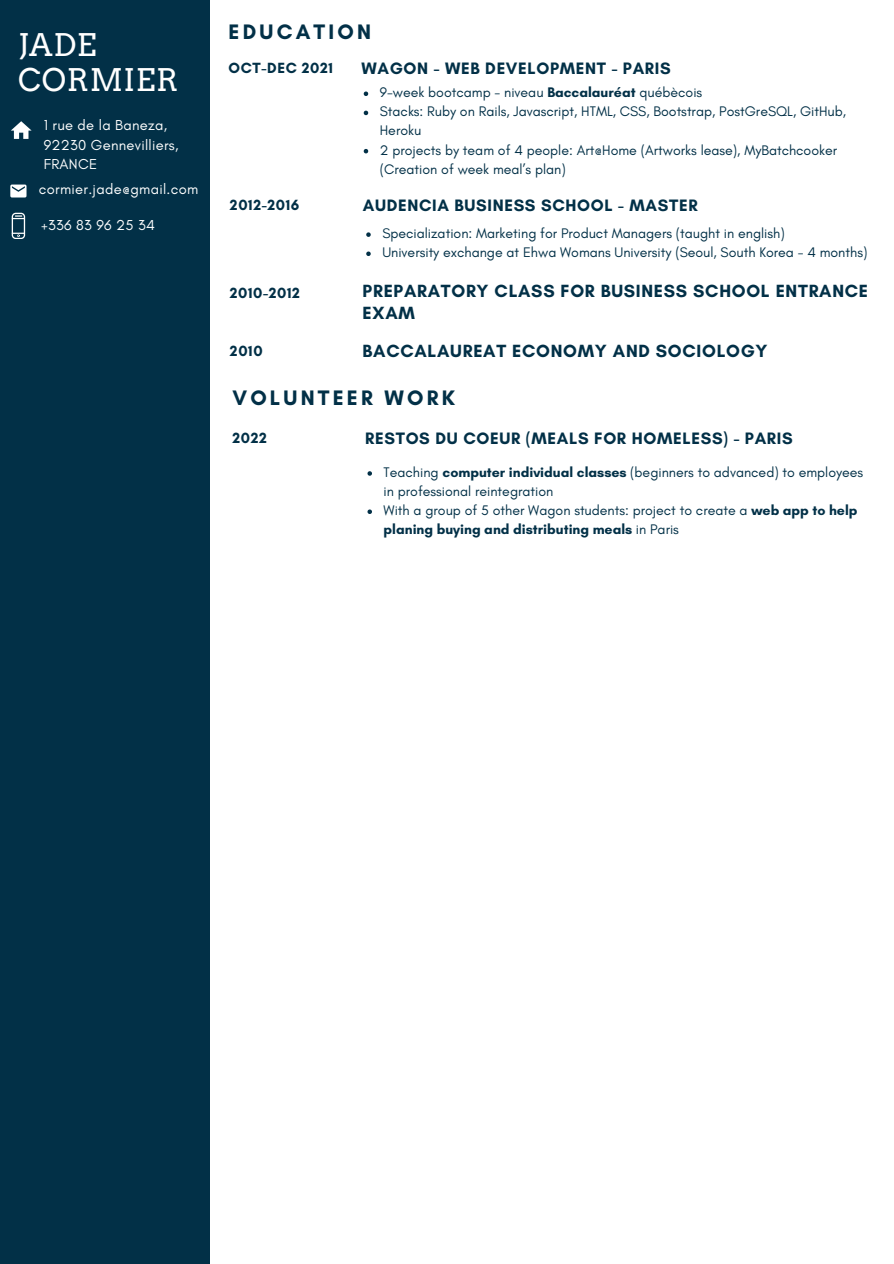
<style>
.page{position:relative;width:894px;height:1264px;background:#fff}
.page>*{position:absolute;margin:0;border:0;box-sizing:border-box;transform-origin:0 0}
.t1{font:31.2px/34.8px "Arvo";letter-spacing:.02em;color:#fff}
.t2{font:700 21.3px "Glacial Indifference";letter-spacing:.15em;color:#023047}
.t3{font:700 18px/22.5px "Glacial Indifference";letter-spacing:.04em;color:#023047}
.t4{font:700 16.8px "Glacial Indifference";letter-spacing:.04em;color:#023047}
.t5{font:700 15px "Glacial Indifference";letter-spacing:.04em;color:#023047}
.t6{font:14.7px "Glacial Indifference";letter-spacing:.02em;color:#fff}
.t7{font:14.1px/19.2px "Glacial Indifference";color:#023047}
.s1{font-weight:700}
</style>
<div class="page">
<div style="left:0;top:0;width:210px;height:1263px;background:#023047"></div>
<svg style="left:363px;top:91px;width:5px;height:5px"></svg>
<svg style="left:363px;top:111px;width:5px;height:4px"></svg>
<svg style="left:363px;top:149px;width:5px;height:4px"></svg>
<svg style="left:366px;top:232px;width:4px;height:5px"></svg>
<svg style="left:366px;top:251px;width:4px;height:5px"></svg>
<svg style="left:12px;top:213px;width:13px;height:26px"></svg>
<svg style="left:10px;top:184px;width:17px;height:13px"></svg>
<svg style="left:11px;top:121px;width:21px;height:18px"></svg>
<svg style="left:367px;top:471px;width:5px;height:5px"></svg>
<svg style="left:367px;top:509px;width:5px;height:5px"></svg>
<h3 class="t1" style="left:18px;top:28px;width:161px">JADE<br>CORMIER</h3>
<h4 class="t6" style="left:44px;top:116px;width:125px">1 rue de la Baneza,</h4>
<p class="t6" style="left:44px;top:136px;width:136px">92230 Gennevilliers,</p>
<p class="t6" style="left:44px;top:155px;width:55px">FRANCE</p>
<h3 class="t6" style="left:39px;top:180px;width:161px">cormier.jade@gmail.com</h3>
<p class="t6" style="left:41px;top:216px;width:115px">+336 83 96 25 34</p>
<h1 class="t2" style="left:228px;top:19px;width:144px">EDUCATION</h1>
<h4 class="t5" style="left:228px;top:59px;width:106px">OCT-DEC 2021</h4>
<p class="t4" style="left:361px;top:58px;width:311px">WAGON - WEB DEVELOPMENT - PARIS</p>
<p class="t7" style="left:380px;top:83px;width:324px">9-week bootcamp - niveau <span class="s1">Baccalauréat</span> québècois</p>
<h2 class="t7" style="left:380px;top:102px;width:467px">Stacks: Ruby on Rails, Javascript, HTML, CSS, Bootstrap, PostGreSQL, GitHub,<br>Heroku</h2>
<h3 class="t7" style="left:380px;top:140px;width:459px">2 projects by team of 4 people: Art@Home (Artworks lease), MyBatchcooker (Creation of week meal’s plan)</h3>
<p class="t5" style="left:230px;top:195px;width:71px">2012-2016</p>
<p class="t4" style="left:362px;top:195px;width:336px">AUDENCIA BUSINESS SCHOOL - MASTER</p>
<p class="t7" style="left:382px;top:223px;width:404px">Specialization: Marketing for Product Managers (taught in english)</p>
<p class="t7" style="left:382px;top:242px;width:486px">University exchange at Ehwa Womans University (Seoul, South Korea - 4 months)</p>
<p class="t5" style="left:230px;top:284px;width:72px">2010-2012</p>
<p class="t3" style="left:362px;top:279px;width:507px">PREPARATORY CLASS FOR BUSINESS SCHOOL ENTRANCE<br>EXAM</p>
<p class="t5" style="left:230px;top:341px;width:34px">2010</p>
<p class="t3" style="left:362px;top:339px;width:406px">BACCALAUREAT ECONOMY AND SOCIOLOGY</p>
<h4 class="t2" style="left:232px;top:384px;width:224px">VOLUNTEER WORK</h4>
<h3 class="t4" style="left:365px;top:428px;width:429px">RESTOS DU COEUR (MEALS FOR HOMELESS) - PARIS</h3>
<h4 class="t7" style="left:383px;top:462px;width:481px">Teaching <span class="s1">computer individual classes</span> (beginners to advanced) to employees in professional reintegration</h4>
<h2 class="t7" style="left:383px;top:500px;width:475px">With a group of 5 other Wagon students: project to create a <span class="s1">web app to help planing buying and distributing meals</span> in Paris</h2>
<h3 class="t5" style="left:232px;top:428px;width:36px">2022</h3>
</div>
